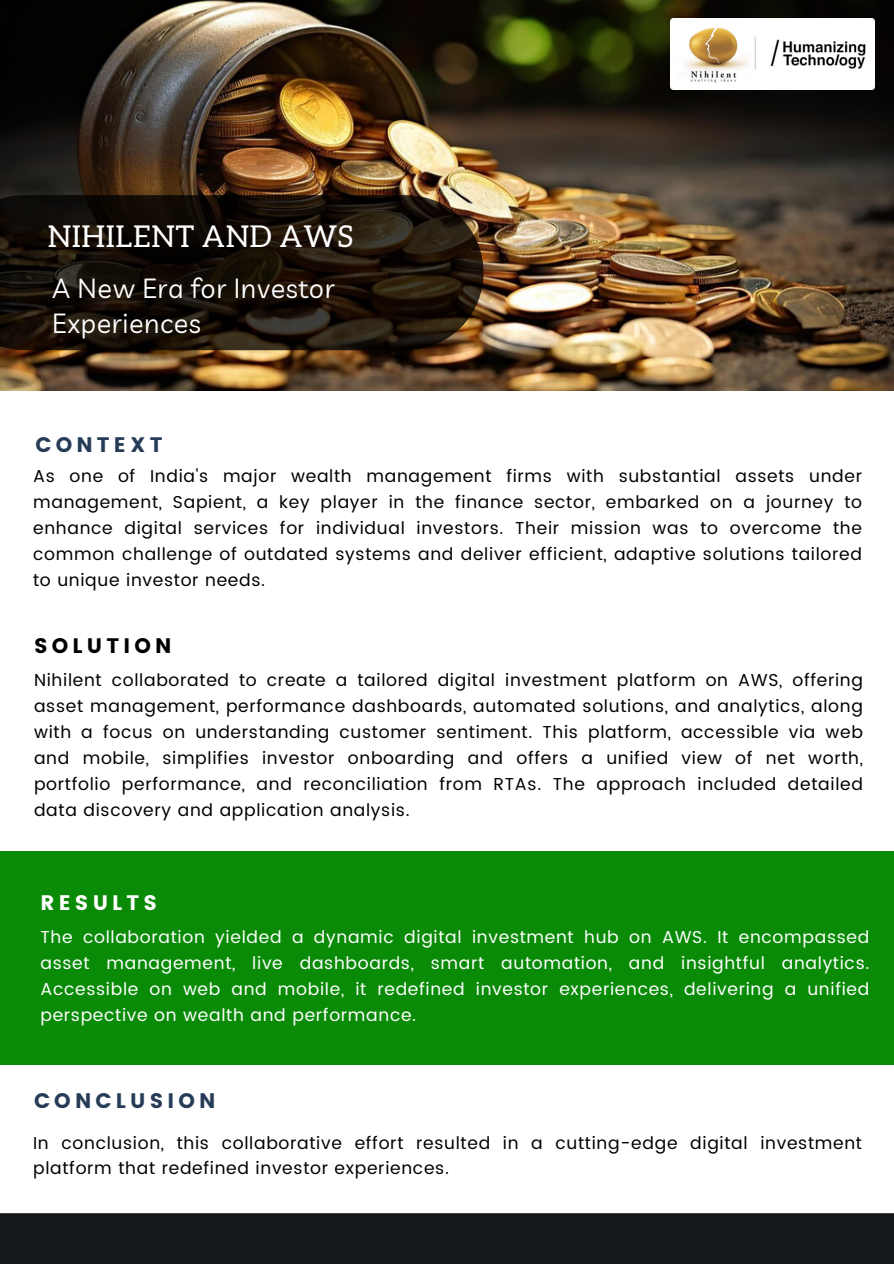
<style>
.page{position:relative;width:894px;height:1264px;background:#fff}
.page>*{position:absolute;margin:0;border:0;box-sizing:border-box;transform-origin:0 0}
.t1{font:30px "Aleo";letter-spacing:.02em;color:#fff}
.t2{font:27px/34.8px "Livvic";letter-spacing:.02em;color:#fff}
.t3{font:21px "Poppins";letter-spacing:.2em;color:#263b57}
.t4{font:21px "Poppins";letter-spacing:.2em;color:#000}
.t5{font:21px "Poppins";letter-spacing:.2em;color:#fff}
.t6{font:17.25px/25.8px "Poppins";letter-spacing:.04em;color:#000;text-align:justify}
.t7{font:17.25px/25.8px "Poppins";letter-spacing:.04em;color:#fff;text-align:justify}
</style>
<div class="page">
<div style="left:0;top:851px;width:893px;height:213px;background:#0a8b07"></div>
<img style="left:0;top:0;width:893px;height:390px">
<svg style="left:0;top:195px;width:483px;height:155px;background:#1d140b"></svg>
<img style="left:670px;top:19px;width:204px;height:71px">
<div style="left:0;top:1213px;width:893px;height:50px;background:#14171c"></div>
<h3 class="t1" style="left:48px;top:223px;width:306px">NIHILENT AND AWS</h3>
<h1 class="t2" style="left:52px;top:270px;width:284px">A New Era for Investor<br>Experiences</h1>
<p class="t3" style="left:35px;top:432px;width:129px">CONTEXT</p>
<h3 class="t6" style="left:33px;top:463px;width:830px">As one of India's major wealth management firms with substantial assets under management, Sapient, a key player in the finance sector, embarked on a journey to enhance digital services for individual investors. Their mission was to overcome the common challenge of outdated systems and deliver efficient, adaptive solutions tailored to unique investor needs.</h3>
<p class="t4" style="left:34px;top:633px;width:139px">SOLUTION</p>
<h2 class="t6" style="left:34px;top:667px;width:830px">Nihilent collaborated to create a tailored digital investment platform on AWS, offering asset management, performance dashboards, automated solutions, and analytics, along with a focus on understanding customer sentiment. This platform, accessible via web and mobile, simplifies investor onboarding and offers a unified view of net worth, portfolio performance, and reconciliation from RTAs. The approach included detailed data discovery and application analysis.</h2>
<p class="t5" style="left:40px;top:890px;width:118px">RESULTS</p>
<h3 class="t7" style="left:40px;top:924px;width:830px">The collaboration yielded a dynamic digital investment hub on AWS. It encompassed asset management, live dashboards, smart automation, and insightful analytics.<br>Accessible on web and mobile, it redefined investor experiences, delivering a unified perspective on wealth and performance.</h3>
<p class="t3" style="left:34px;top:1088px;width:183px">CONCLUSION</p>
<h3 class="t6" style="left:33px;top:1129px;width:830px">In conclusion, this collaborative effort resulted in a cutting-edge digital investment platform that redefined investor experiences.</h3>
</div>
